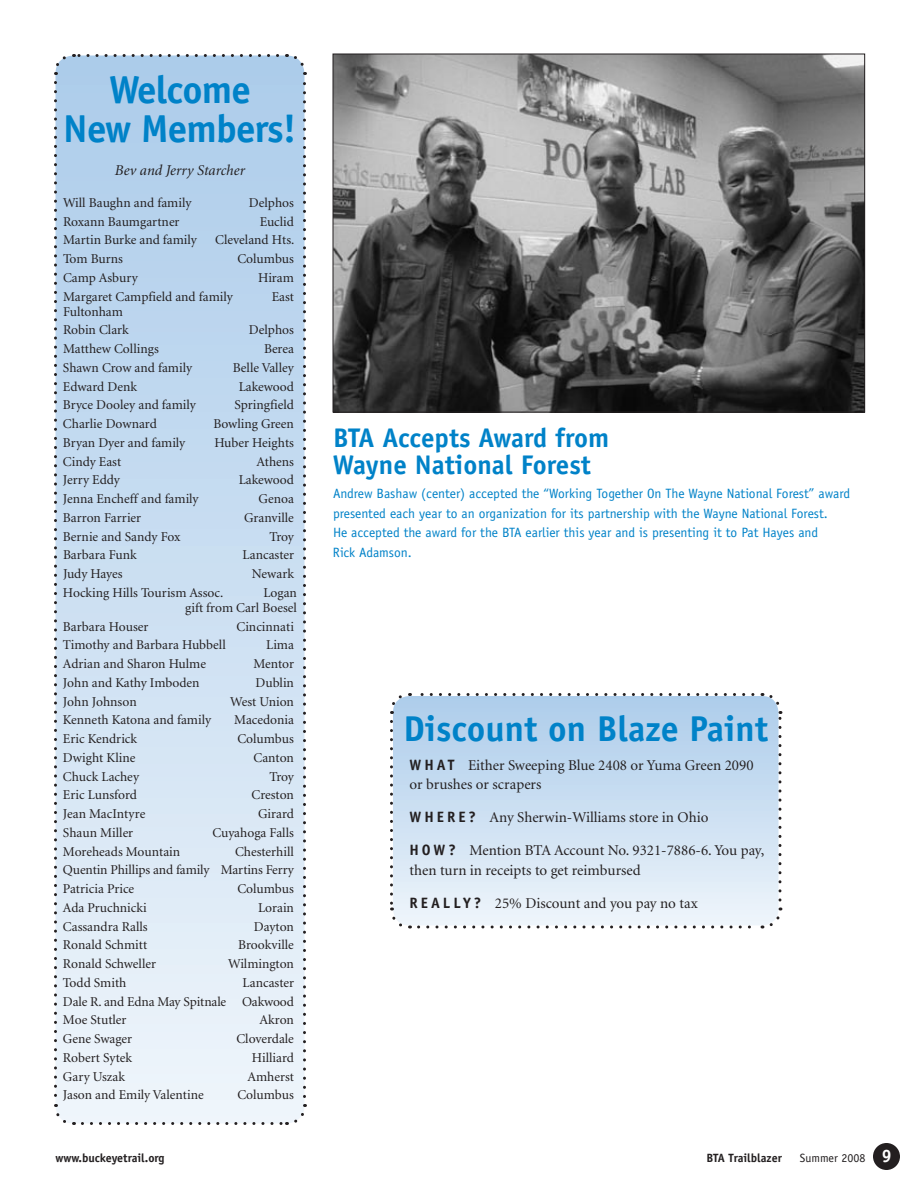
<style>
.page{position:relative;width:918px;height:1188px;background:#fff}
.page>*{position:absolute;margin:0;border:0;box-sizing:border-box;transform-origin:0 0}
.t1{font:700 39px/39px "Officina Sans";letter-spacing:-.02em;color:#0082c8;text-align:center}
.t2{font:700 36px "Officina Sans";color:#0082c8}
.t3{font:700 27px/27px "Officina Sans";color:#0082c8}
.t4{font:15px/19.5px "Minion";color:#231f20}
.t5{font:italic 15px "Minion";color:#231f20}
.t6{font:700 15px "Officina Sans";letter-spacing:.2em;color:#231f20}
.t7{font:13.5px/18.8px "Minion";color:#231f20;text-align:justify}
.t8{font:13.5px/19.5px "Officina Sans";color:#0082c8}
.t9{font:700 12px "Officina Sans";color:#231f20}
.t10{font:12px "Officina Sans";color:#231f20}
.s1{font-family:"Officina Sans";font-weight:700}
</style>
<div class="page">
<div style="left:873px;top:1143px;width:27px;height:27px;background:#231f20;border-radius:50%"></div>
<div style="left:56px;top:56px;width:248px;height:1068px;background:linear-gradient(to bottom,#abcbea,#eef5fb);border-radius:18px"></div>
<svg style="left:54px;top:56px;width:14px;height:19px"></svg>
<svg style="left:54px;top:82px;width:21px;height:1043px;background:#c9daeb"></svg>
<svg style="left:82px;top:1104px;width:225px;height:21px"></svg>
<svg style="left:286px;top:54px;width:20px;height:1043px;background:#cbdff1"></svg>
<svg style="left:74px;top:54px;width:204px;height:3px"></svg>
<img style="left:335px;top:56px;width:528px;height:354px">
<div style="left:392px;top:694px;width:388px;height:233px;background:linear-gradient(to bottom,#accbea,#eef5fb);border-radius:18px"></div>
<svg style="left:390px;top:695px;width:14px;height:19px"></svg>
<svg style="left:390px;top:721px;width:21px;height:208px;background:#cfdeec"></svg>
<svg style="left:419px;top:908px;width:364px;height:21px;background:#e7edf3"></svg>
<svg style="left:762px;top:693px;width:20px;height:207px;background:#cbdbeb"></svg>
<svg style="left:410px;top:693px;width:343px;height:3px"></svg>
<h1 class="t1" style="left:63px;top:69px;width:235px">Welcome<br>N ew Members!</h1>
<p class="t5" style="left:115px;top:163px;width:132px">Bev and Jerry Starcher</p>
<p class="t7" style="left:63px;top:194px;width:130px">Will Baughn and family</p>
<p class="t7" style="left:249px;top:194px;width:47px">Delphos</p>
<p class="t7" style="left:63px;top:213px;width:118px">Roxann Baumgartner</p>
<p class="t7" style="left:63px;top:213px;width:233px;text-indent:197px">Euclid Martin Burke and family Cleveland Hts.<br>Tom Burns</p>
<p class="t7" style="left:237px;top:250px;width:58px">Columbus</p>
<p class="t7" style="left:63px;top:269px;width:77px">Camp Asbury</p>
<p class="t7" style="left:258px;top:269px;width:37px">Hiram</p>
<p class="t7" style="left:63px;top:288px;width:194px">Margaret Campfield and family E</p>
<p class="t7" style="left:279px;top:288px;width:16px">ast</p>
<p class="t7" style="left:63px;top:303px;width:68px">Fultonham<br>Robin Clark</p>
<p class="t7" style="left:249px;top:321px;width:47px">Delphos</p>
<p class="t7" style="left:63px;top:340px;width:97px">Matthew Collings</p>
<p class="t7" style="left:264px;top:340px;width:31px">Berea</p>
<p class="t7" style="left:63px;top:359px;width:131px">Shawn Crow and family</p>
<p class="t7" style="left:233px;top:359px;width:63px">Belle Valley</p>
<p class="t7" style="left:63px;top:378px;width:76px">Edward Denk</p>
<p class="t7" style="left:239px;top:378px;width:57px">Lakewood</p>
<p class="t7" style="left:63px;top:396px;width:157px">Bryce Dooley and family S</p>
<p class="t7" style="left:241px;top:396px;width:55px">pringfield</p>
<p class="t7" style="left:63px;top:415px;width:95px">Charlie Downard</p>
<p class="t7" style="left:214px;top:415px;width:82px">Bowling Green</p>
<p class="t7" style="left:63px;top:434px;width:124px">Bryan Dyer and family</p>
<p class="t7" style="left:214px;top:434px;width:81px">Huber Heights</p>
<p class="t7" style="left:63px;top:453px;width:60px">Cindy East</p>
<p class="t7" style="left:256px;top:453px;width:39px">Athens</p>
<p class="t7" style="left:63px;top:471px;width:59px">Jerry Eddy</p>
<p class="t7" style="left:239px;top:471px;width:57px">Lakewood</p>
<p class="t7" style="left:63px;top:490px;width:137px">Jenna Encheff and family</p>
<p class="t7" style="left:259px;top:490px;width:37px">Genoa</p>
<p class="t7" style="left:63px;top:509px;width:80px">Barron Farrier</p>
<p class="t7" style="left:244px;top:509px;width:51px">Granville</p>
<p class="t7" style="left:63px;top:528px;width:119px">Bernie and Sandy Fox</p>
<p class="t7" style="left:270px;top:528px;width:26px">Troy</p>
<p class="t7" style="left:63px;top:546px;width:76px">Barbara Funk</p>
<p class="t7" style="left:243px;top:546px;width:53px">Lancaster</p>
<p class="t7" style="left:63px;top:565px;width:61px">Judy Hayes</p>
<p class="t7" style="left:252px;top:565px;width:44px">Newark</p>
<p class="t7" style="left:63px;top:584px;width:185px">Hocking Hills Tourism Assoc. L</p>
<p class="t7" style="left:185px;top:586px;width:113px;line-height:15px;text-align:right">ogan<br>gift from Carl Boesel</p>
<p class="t7" style="left:63px;top:618px;width:87px">Barbara Houser</p>
<p class="t7" style="left:63px;top:618px;width:232px;text-indent:174px">Cincinnati<br>Timothy and Barbara Hubbell L</p>
<p class="t7" style="left:273px;top:636px;width:22px">ima</p>
<p class="t7" style="left:63px;top:655px;width:145px">Adrian and Sharon Hulme</p>
<p class="t7" style="left:253px;top:655px;width:42px">Mentor</p>
<p class="t7" style="left:63px;top:674px;width:138px">John and Kathy Imboden</p>
<p class="t7" style="left:256px;top:674px;width:40px">Dublin</p>
<p class="t7" style="left:63px;top:693px;width:75px">John Johnson</p>
<p class="t7" style="left:230px;top:693px;width:65px">West Union</p>
<p class="t7" style="left:63px;top:711px;width:150px">Kenneth Katona and family</p>
<p class="t7" style="left:234px;top:711px;width:61px">Macedonia</p>
<p class="t7" style="left:63px;top:730px;width:76px">Eric Kendrick</p>
<p class="t7" style="left:237px;top:730px;width:58px">Columbus</p>
<p class="t7" style="left:63px;top:749px;width:74px">Dwight Kline</p>
<p class="t7" style="left:254px;top:749px;width:42px">Canton</p>
<p class="t7" style="left:63px;top:768px;width:78px">Chuck Lachey</p>
<p class="t7" style="left:270px;top:768px;width:26px">Troy</p>
<p class="t7" style="left:63px;top:786px;width:76px">Eric Lunsford</p>
<p class="t7" style="left:252px;top:786px;width:44px">Creston</p>
<p class="t7" style="left:63px;top:805px;width:84px">Jean MacIntyre</p>
<p class="t7" style="left:258px;top:805px;width:37px">Girard</p>
<p class="t7" style="left:63px;top:824px;width:72px">Shaun Miller</p>
<p class="t7" style="left:213px;top:824px;width:83px">Cuyahoga Falls</p>
<p class="t7" style="left:63px;top:843px;width:151px">Moreheads Mountain C</p>
<p class="t7" style="left:63px;top:843px;width:233px;text-indent:181px">hesterhill Quentin Phillips and family Martins Ferry Patricia Price</p>
<p class="t7" style="left:237px;top:880px;width:58px">Columbus</p>
<p class="t7" style="left:63px;top:899px;width:85px">Ada Pruchnicki</p>
<p class="t7" style="left:258px;top:899px;width:37px">Lorain</p>
<p class="t7" style="left:63px;top:918px;width:86px">Cassandra Ralls</p>
<p class="t7" style="left:254px;top:918px;width:42px">Dayton</p>
<p class="t7" style="left:63px;top:936px;width:86px">Ronald Schmitt</p>
<p class="t7" style="left:238px;top:936px;width:57px">Brookville</p>
<p class="t7" style="left:63px;top:955px;width:95px">Ronald Schweller</p>
<p class="t7" style="left:228px;top:955px;width:67px">Wilmington</p>
<p class="t7" style="left:63px;top:974px;width:65px">Todd Smith</p>
<p class="t7" style="left:63px;top:974px;width:232px;text-indent:180px">Lancaster Dale R. and Edna May Spitnale Oakwood Moe Stutler</p>
<p class="t7" style="left:260px;top:1011px;width:36px">Akron</p>
<p class="t7" style="left:63px;top:1030px;width:71px">Gene Swager</p>
<p class="t7" style="left:236px;top:1030px;width:59px">Cloverdale</p>
<p class="t7" style="left:63px;top:1049px;width:71px">Robert Sytek</p>
<p class="t7" style="left:252px;top:1049px;width:44px">Hilliard</p>
<p class="t7" style="left:63px;top:1068px;width:64px">Gary Uszak</p>
<p class="t7" style="left:248px;top:1068px;width:48px">Amherst</p>
<p class="t7" style="left:63px;top:1086px;width:163px">Jason and Emily Valentine C</p>
<p class="t7" style="left:246px;top:1086px;width:49px">olumbus</p>
<h3 class="t3" style="left:333px;top:424px;width:278px">BTA Accepts Award from<br>Wayne N ational Forest</h3>
<p class="t8" style="left:333px;top:484px;width:519px">Andrew Bashaw (center) accepted the “Working Together On The Wayne National Forest” award presented each year to an organization for its partnership with the Wayne National Forest.<br>He accepted the award for the BTA earlier this year and is presenting it to Pat Hayes and<br>Rick Adamson.</p>
<h2 class="t2" style="left:403px;top:706px;width:366px">Discount on Blaze Paint</h2>
<p class="t6" style="left:410px;top:755px;width:36px">What</p>
<p class="t4" style="left:410px;top:756px;width:346px;text-indent:59px">Either Sweeping Blue 2408 or Yuma Green 2090 or brushes or scrapers</p>
<p class="t4" style="left:410px;top:808px;width:300px"><span class="s1">W h e r e ?</span> Any Sherwin-Williams store in Ohio</p>
<p class="t6" style="left:410px;top:841px;width:13px">How</p>
<p class="t4" style="left:410px;top:841px;width:356px;text-indent:39px"><span class="s1">?</span> Mention BTA Account No. 9321-7886-6. You pay, then turn in receipts to get reimbursed</p>
<p class="t6" style="left:410px;top:893px;width:33px">Really</p>
<p class="t4" style="left:474px;top:894px;width:225px"><span class="s1">?</span> 25% Discount and you pay no tax</p>
<p class="t9" style="left:56px;top:1151px;width:111px">www.buckeyetrail.org</p>
<p class="t9" style="left:707px;top:1151px;width:77px">BTA Trailblazer</p>
<p class="t10" style="left:800px;top:1151px;width:67px">Summer 2008</p>
</div>
